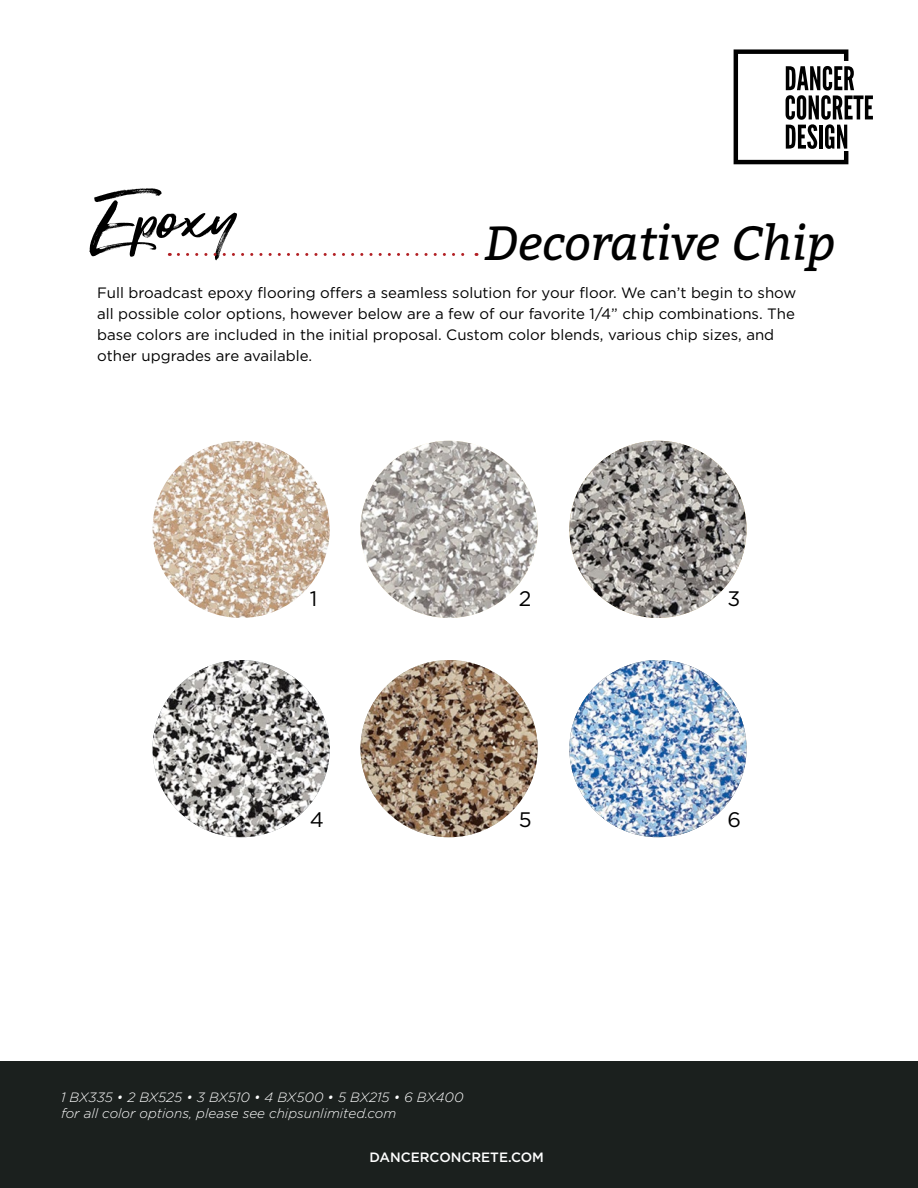
<style>
.page{position:relative;width:918px;height:1188px;background:#fff}
.page>*{position:absolute;margin:0;border:0;box-sizing:border-box;transform-origin:0 0}
.t1{font:81px "Super Fly One";color:#000}
.t2{font:italic 48px "Bitter";color:#000}
.t3{font:21px "Gotham";color:#000}
.t4{font:15px/21px "Gotham";color:#000}
.t5{font:italic 300 13.5px/16.2px "Gotham";color:#fff}
.t6{font:500 13.5px "Gotham";color:#fff}
</style>
<div class="page">
<div style="left:0;top:1062px;width:918px;height:126px;background:#1b201e"></div>
<svg style="left:178px;top:253px;width:299px;height:3px"></svg>
<svg style="left:734px;top:49px;width:139px;height:115px"></svg>
<img style="left:153px;top:441px;width:177px;height:177px;border-radius:89px">
<img style="left:153px;top:660px;width:177px;height:177px;border-radius:89px">
<img style="left:360px;top:441px;width:178px;height:177px;border-radius:89px">
<img style="left:360px;top:660px;width:178px;height:177px;border-radius:89px">
<img style="left:569px;top:441px;width:178px;height:177px;border-radius:89px">
<img style="left:569px;top:660px;width:178px;height:177px;border-radius:89px">
<h1 class="t1" style="left:94px;top:172px;width:148px">Epoxy</h1>
<h2 class="t2" style="left:485px;top:209px;width:352px">Decorative Chip</h2>
<p class="t4" style="left:97px;top:282px;width:701px">Full broadcast epoxy flooring offers a seamless solution for your floor. We can’t begin to show all possible color options, however below are a few of our favorite 1/4” chip combinations. The base colors are included in the initial proposal. Custom color blends, various chip sizes, and other upgrades are available.</p>
<h3 class="t3" style="left:310px;top:585px;width:9px">1</h3>
<h3 class="t3" style="left:519px;top:585px;width:14px">2</h3>
<h3 class="t3" style="left:728px;top:585px;width:14px">3</h3>
<h3 class="t3" style="left:310px;top:806px;width:16px">4</h3>
<h3 class="t3" style="left:519px;top:806px;width:14px">5</h3>
<h3 class="t3" style="left:728px;top:806px;width:15px">6</h3>
<p class="t5" style="left:61px;top:1088px;width:404px">1 BX335 • 2 BX525 • 3 BX510 • 4 BX500 • 5 BX215 • 6 BX400 for all color options, please see chipsunlimited.com</p>
<p class="t6" style="left:370px;top:1148px;width:176px">DANCERCONCRETE.COM</p>
</div>
